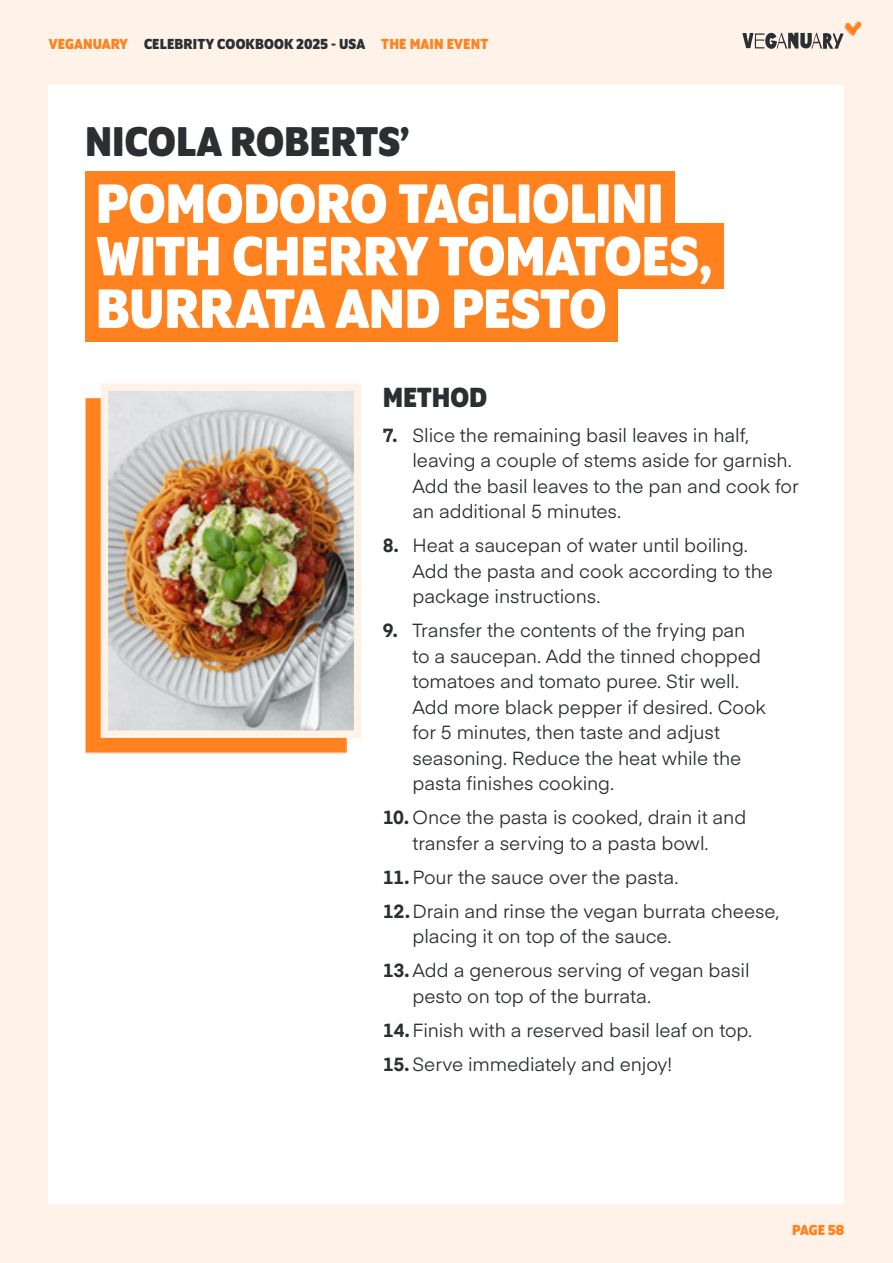
<style>
.page{position:relative;width:893px;height:1263px;background:#fff3e9}
.page>*{position:absolute;margin:0;border:0;box-sizing:border-box;transform-origin:0 0}
.Recipe_Title_-_Orange{font:700 60px "Program OT";letter-spacing:-.005em;color:#fff}
.Recipe_Author{font:700 45px "Program OT";color:#2c2f32}
.Ingredients___Method{font:700 30px "Program OT";color:#2c2f32}
.t1{font:18.75px/25.5px "Eina 01";letter-spacing:-.005em;color:#2c2f32}
.t2{font:700 15.75px "Program OT";letter-spacing:.01em;color:#2c2f32}
.t3{font:700 15.75px "Program OT";color:#ff821e}
.s1{color:#ff821e}
.s2{font-weight:700}
</style>
<div class="page">
<div style="left:49px;top:85px;width:795px;height:1118px;background:#fff"></div>
<div style="left:86px;top:398px;width:261px;height:356px;background:#ff821e"></div>
<img style="left:97px;top:383px;width:264px;height:359px">
<svg style="left:742px;top:21px;width:119px;height:28px"></svg>
<div style="left:85px;top:171px;width:589px;height:66px;background:#ff821e"></div>
<div style="left:85px;top:224px;width:638px;height:65px;background:#ff821e"></div>
<div style="left:85px;top:276px;width:532px;height:66px;background:#ff821e"></div>
<p class="t2" style="left:49px;top:35px;width:441px"><span class="s1">VEGANUARY</span> CELEBRITY COOKBOOK 2025 - USA <span class="s1">THE MAIN EVENT</span></p>
<p class="Recipe_Author" style="left:85px;top:116px;width:326px">NICOLA ROBERTS’</p>
<p class="Recipe_Title_-_Orange" style="left:96px;top:169px;width:570px">POMODORO TAGLIOLINI</p>
<p class="Recipe_Title_-_Orange" style="left:96px;top:221px;width:619px">WITH CHERRY TOMATOES,</p>
<p class="Recipe_Title_-_Orange" style="left:96px;top:274px;width:512px">BURRATA AND PESTO</p>
<p class="Ingredients___Method" style="left:383px;top:380px;width:106px">METHOD</p>
<p class="t1" style="left:412px;top:421px;width:388px;text-indent:-30px"><span class="s2">7.</span> Slice the remaining basil leaves in half, leaving a couple of stems aside for garnish.<br>Add the basil leaves to the pan and cook for an additional 5 minutes.</p>
<p class="t1" style="left:412px;top:531px;width:362px;text-indent:-30px"><span class="s2">8.</span> Heat a saucepan of water until boiling.<br>Add the pasta and cook according to the package instructions.</p>
<p class="t1" style="left:412px;top:616px;width:355px;text-indent:-30px"><span class="s2">9.</span> Transfer the contents of the frying pan to a saucepan. Add the tinned chopped tomatoes and tomato puree. Stir well.<br>Add more black pepper if desired. Cook for 5 minutes, then taste and adjust seasoning. Reduce the heat while the pasta finishes cooking.</p>
<p class="t1" style="left:383px;top:803px;width:365px;text-align:center"><span class="s2">10.</span> Once the pasta is cooked, drain it and transfer a serving to a pasta bowl.</p>
<p class="t1" style="left:383px;top:863px;width:297px"><span class="s2">11.</span> Pour the sauce over the pasta.</p>
<p class="t1" style="left:412px;top:897px;width:369px;text-indent:-30px"><span class="s2">12.</span>Drain and rinse the vegan burrata cheese, placing it on top of the sauce.</p>
<p class="t1" style="left:412px;top:956px;width:339px;text-indent:-30px"><span class="s2">13.</span> Add a generous serving of vegan basil pesto on top of the burrata.</p>
<p class="t1" style="left:383px;top:1016px;width:371px"><span class="s2">14.</span>Finish with a reserved basil leaf on top.</p>
<p class="t1" style="left:383px;top:1050px;width:291px"><span class="s2">15.</span> Serve immediately and enjoy!</p>
<p class="t3" style="left:792px;top:1221px;width:53px">PAGE 58</p>
</div>
